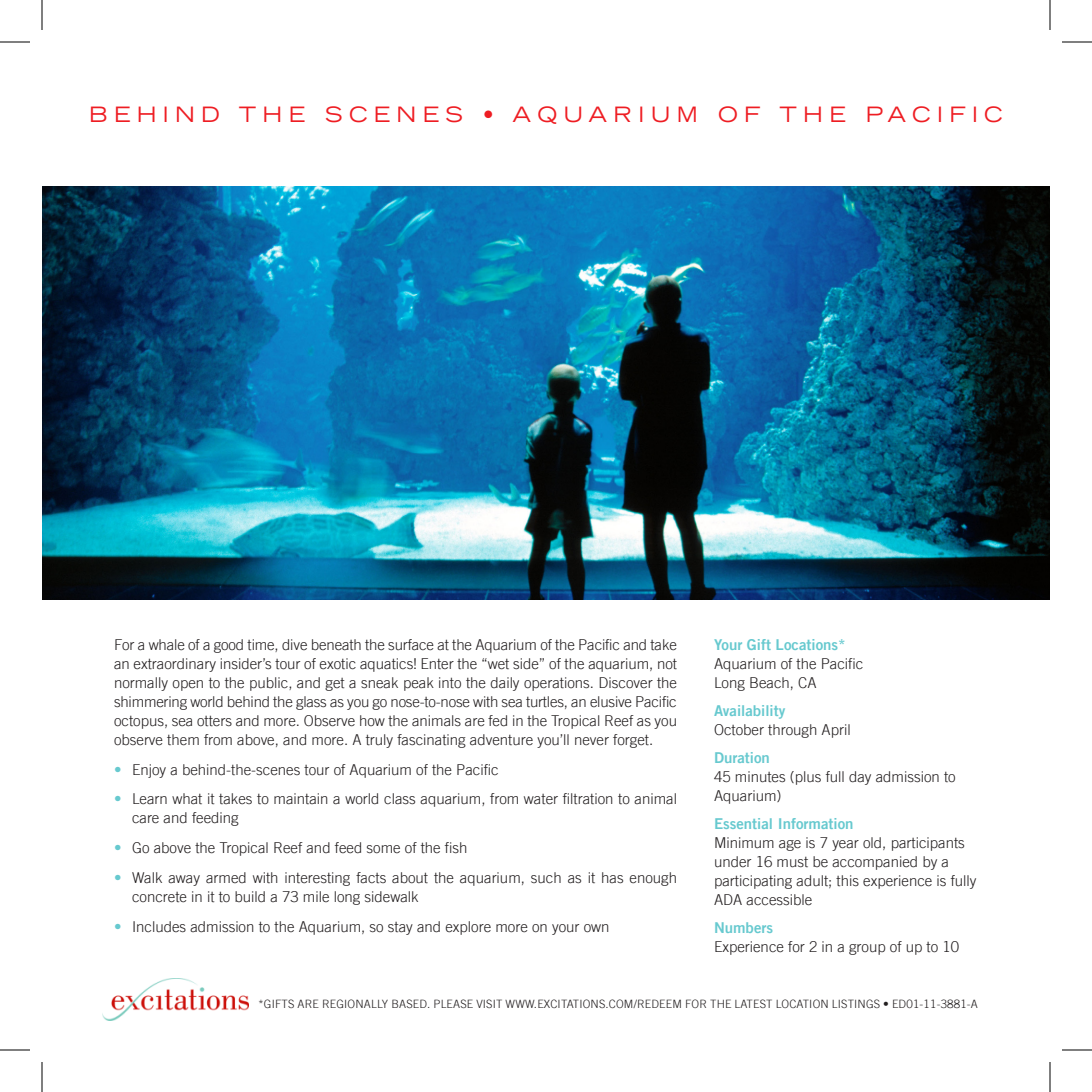
<style>
.page{position:relative;width:1092px;height:1092px;background:#fff}
.page>*{position:absolute;margin:0;border:0;box-sizing:border-box;transform-origin:0 0}
.Head{font:expanded 21px "Trade Gothic LT";letter-spacing:.3em;color:#ee1d23}
.t1{font:300 15px/19px "Trade Gothic LT";color:#231f20}
.t2{font:300 15px/29.8px "Trade Gothic LT";color:#67c9cf}
.t3{font:300 11.6px "Trade Gothic LT";letter-spacing:.015em;color:#231f20}
.s1{font-family:"Trade Gothic LT Bold Two";font-weight:400;color:#67c9cf}
</style>
<div class="page">
<img style="left:102px;top:978px;width:147px;height:42px">
<img style="left:42px;top:186px;width:1008px;height:414px">
<hr style="left:0;top:42px;width:30px;height:1px;background:#000">
<hr style="left:1062px;top:42px;width:30px;height:1px;background:#000">
<hr style="left:0;top:1050px;width:30px;height:1px;background:#000">
<hr style="left:1062px;top:1050px;width:30px;height:1px;background:#000">
<hr style="left:42px;top:0;width:1px;height:30px;background:#000">
<hr style="left:42px;top:1062px;width:1px;height:30px;background:#000">
<hr style="left:1050px;top:0;width:1px;height:30px;background:#000">
<hr style="left:1050px;top:1062px;width:1px;height:30px;background:#000">
<p class="Head" style="left:89px;top:100px;width:915px">BEHIND THE SCENES • AQUARIUM OF THE PACIFIC</p>
<p class="t1" style="left:114px;top:635px;width:565px;text-align:justify">For a whale of a good time, dive beneath the surface at the Aquarium of the Pacific and take an extraordinary insider’s tour of exotic aquatics! Enter the “wet side” of the aquarium, not normally open to the public, and get a sneak peak into the daily operations. Discover the shimmering world behind the glass as you go nose-to-nose with sea turtles, an elusive Pacific octopus, sea otters and more. Observe how the animals are fed in the Tropical Reef as you observe them from above, and more. A truly fascinating adventure you’ll never forget.</p>
<p class="t1" style="left:132px;top:760px;width:368px">Enjoy a behind-the-scenes tour of Aquarium of the Pacific</p>
<p class="t1" style="left:132px;top:789px;width:547px">Learn what it takes to maintain a world class aquarium, from water filtration to animal care and feeding</p>
<p class="t1" style="left:132px;top:838px;width:337px">Go above the Tropical Reef and feed some of the fish</p>
<p class="t1" style="left:132px;top:868px;width:547px">Walk away armed with interesting facts about the aquarium, such as it has enough concrete in it to build a 73 mile long sidewalk</p>
<p class="t1" style="left:132px;top:917px;width:479px">Includes admission to the Aquarium, so stay and explore more on your own</p>
<p class="t2" style="left:114px;top:754px;width:9px">• •</p>
<p class="t2" style="left:114px;top:833px;width:9px">• •</p>
<p class="t2" style="left:114px;top:911px;width:9px">•</p>
<p class="t1" style="left:714px;top:635px;width:151px"><span class="s1">Your Gift Locations*<br></span>Aquarium of the Pacific<br>Long Beach, CA</p>
<p class="t1" style="left:714px;top:701px;width:138px"><span class="s1">Availability<br></span>October through April</p>
<p class="t1" style="left:714px;top:748px;width:243px"><span class="s1">Duration<br></span>45 minutes (plus full day admission to<br>Aquarium)</p>
<p class="t1" style="left:714px;top:814px;width:264px"><span class="s1">Essential Information<br></span>Minimum age is 7 year old, participants under 16 must be accompanied by a participating adult; this experience is fully<br>ADA accessible</p>
<p class="t1" style="left:714px;top:918px;width:247px"><span class="s1">Numbers<br></span>Experience for 2 in a group of up to 10</p>
<p class="t3" style="left:258px;top:997px;width:48px">*Gifts are</p>
<p class="t3" style="left:322px;top:997px;width:8px">regio</p>
<p class="t3" style="left:355px;top:997px;width:161px">nally based. Please visit www</p>
<p class="t3" style="left:534px;top:997px;width:24px">.excitatio</p>
<p class="t3" style="left:591px;top:997px;width:28px">ns.com</p>
<p class="t3" style="left:634px;top:997px;width:59px">/REDEEM for</p>
<p class="t3" style="left:710px;top:997px;width:32px">thelate</p>
<p class="t3" style="left:760px;top:997px;width:24px">st locatio</p>
<p class="t3" style="left:821px;top:997px;width:159px">n listi ngs • ED01-11-3881-A</p>
</div>
